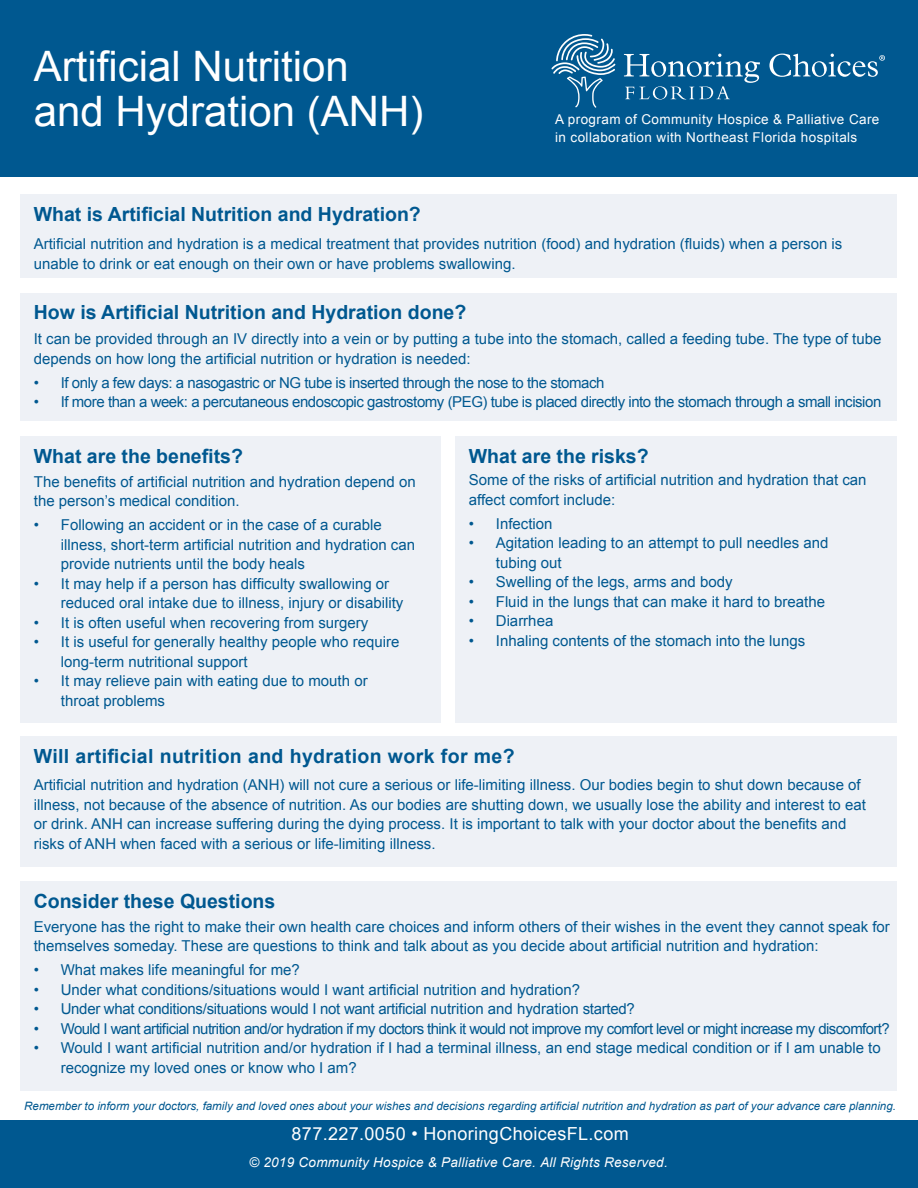
<style>
.page{position:relative;width:918px;height:1188px;background:#fff}
.page>*{position:absolute;margin:0;border:0;box-sizing:border-box;transform-origin:0 0}
.t1{font:42px/45px "Arial";color:#fff}
.t2{font:700 19.5px "Arial";color:#005890}
.t3{font:700 19.5px "Arial";letter-spacing:.02em;color:#005890}
.t4{font:18px "Arial";letter-spacing:.02em;color:#fff}
.t5{font:15px/19.5px "Arial";color:#005890}
.t6{font:15px "Arial";letter-spacing:-.03em;color:#005890}
.t7{font:15px "Arial";letter-spacing:-.04em;color:#005890}
.t8{font:15px "Arial";letter-spacing:-.02em;color:#005890}
.t9{font:13.5px/18px "Arial";letter-spacing:.03em;color:#fff}
.t10{font:italic 13.5px "Arial";letter-spacing:.02em;color:#fff}
.t11{font:italic 11.55px "Arial";color:#005890}
.s1{font-style:inherit}
</style>
<div class="page">
<div style="left:20px;top:195px;width:877px;height:83px;background:#eef1f6"></div>
<div style="left:20px;top:293px;width:877px;height:128px;background:#eef1f6"></div>
<div style="left:20px;top:882px;width:877px;height:209px;background:#eef1f6"></div>
<div style="left:20px;top:736px;width:877px;height:131px;background:#eef1f6"></div>
<div style="left:0;top:0;width:918px;height:176px;background:#005890"></div>
<svg style="left:624px;top:54px;width:136px;height:46px"></svg>
<svg style="left:552px;top:34px;width:63px;height:74px"></svg>
<svg style="left:769px;top:54px;width:116px;height:23px"></svg>
<div style="left:20px;top:436px;width:420px;height:286px;background:#eef1f6"></div>
<div style="left:455px;top:436px;width:442px;height:286px;background:#eef1f6"></div>
<div style="left:0;top:1120px;width:918px;height:68px;background:#005890"></div>
<p class="t1" style="left:34px;top:44px;width:391px">Artificial Nutrition and Hydration (ANH)</p>
<p class="t9" style="left:555px;top:110px;width:326px">A program of Community Hospice &amp; Palliative Care in collaboration with Northeast Florida hospitals</p>
<p class="t2" style="left:34px;top:201px;width:389px">What is Artificial Nutrition and Hydration?</p>
<p class="t5" style="left:34px;top:234px;width:810px">Artificial nutrition and hydration is a medical treatment that provides nutrition (food) and hydration (fluids) when a person is unable to drink or eat enough on their own or have problems swallowing.</p>
<p class="t2" style="left:34px;top:299px;width:434px">How is Artificial Nutrition and Hydration done?</p>
<p class="t5" style="left:34px;top:329px;width:849px">It can be provided through an IV directly into a vein or by putting a tube into the stomach, called a feeding tube. The type of tube depends on how long the artificial nutrition or hydration is needed:</p>
<p class="t6" style="left:34px;top:373px;width:572px">• If only a few days: a nasogastric or NG tube is inserted through the nose to the stomach</p>
<p class="t6" style="left:34px;top:392px;width:849px">• If more than a week: a percutaneous endoscopic gastrostomy (PEG) tube is placed directly into the stomach through a small incision</p>
<p class="t2" style="left:34px;top:443px;width:211px">What are the benefits?</p>
<p class="t5" style="left:34px;top:472px;width:383px">The benefits of artificial nutrition and hydration depend on the person’s medical condition.</p>
<p class="t5" style="left:61px;top:515px;width:356px;text-indent:-27px">• Following an accident or in the case of a curable illness, short-term artificial nutrition and hydration can provide nutrients until the body heals</p>
<p class="t5" style="left:61px;top:574px;width:344px;text-indent:-27px">• It may help if a person has difficulty swallowing or reduced oral intake due to illness, injury or disability</p>
<p class="t5" style="left:34px;top:613px;width:336px">• It is often useful when recovering from surgery</p>
<p class="t5" style="left:61px;top:632px;width:340px;text-indent:-27px">• It is useful for generally healthy people who require long-term nutritional support</p>
<p class="t5" style="left:61px;top:671px;width:308px;text-indent:-27px">• It may relieve pain with eating due to mouth or throat problems</p>
<p class="t2" style="left:469px;top:443px;width:181px">What are the risks?</p>
<p class="t5" style="left:469px;top:470px;width:399px">Some of the risks of artificial nutrition and hydration that can affect comfort include:</p>
<p class="t5" style="left:469px;top:514px;width:85px">• Infection</p>
<p class="t5" style="left:496px;top:533px;width:334px;text-indent:-27px">• Agitation leading to an attempt to pull needles and tubing out</p>
<p class="t5" style="left:469px;top:572px;width:265px">• Swelling of the legs, arms and body</p>
<p class="t5" style="left:469px;top:592px;width:358px">• Fluid in the lungs that can make it hard to breathe</p>
<p class="t5" style="left:469px;top:611px;width:86px">• Diarrhea</p>
<p class="t5" style="left:469px;top:631px;width:338px">• Inhaling contents of the stomach into the lungs</p>
<p class="t3" style="left:34px;top:744px;width:482px">Will artificial nutrition and hydration work for me?</p>
<p class="t5" style="left:34px;top:776px;width:834px">Artificial nutrition and hydration (ANH) will not cure a serious or life-limiting illness. Our bodies begin to shut down because of illness, not because of the absence of nutrition. As our bodies are shutting down, we usually lose the ability and interest to eat or drink. ANH can increase suffering during the dying process. It is important to talk with your doctor about the benefits and risks of ANH when faced with a serious or life-limiting illness.</p>
<p class="t2" style="left:34px;top:888px;width:243px">Consider these Questions</p>
<p class="t5" style="left:34px;top:917px;width:858px">Everyone has the right to make their own health care choices and inform others of their wishes in the event they cannot speak for themselves someday. These are questions to think and talk about as you decide about artificial nutrition and hydration:</p>
<p class="t5" style="left:34px;top:960px;width:268px">• What makes life meaningful for me?</p>
<p class="t5" style="left:34px;top:980px;width:548px">• Under what conditions/situations would I want artificial nutrition and hydration?</p>
<p class="t8" style="left:34px;top:999px;width:603px">• Under what conditions/situations would I not want artificial nutrition and hydration started?</p>
<p class="t7" style="left:34px;top:1018px;width:858px">• Would I want artificial nutrition and/or hydration if my doctors think it would not improve my comfort level or might increase my discomfort?</p>
<p class="t5" style="left:61px;top:1038px;width:822px;text-indent:-27px">• Would I want artificial nutrition and/or hydration if I had a terminal illness, an end stage medical condition or if I am unable to recognize my loved ones or know who I am?</p>
<p class="t11" style="left:24px;top:1099px;width:873px">Remember to inform your doctors, family and loved ones about your wishes and decisions regarding artificial nutrition and hydration as part of your advance care planning.</p>
<p class="t4" style="left:292px;top:1122px;width:339px"><span class="s1">877.227.0050</span> • HonoringChoicesFL.com</p>
<p class="t10" style="left:249px;top:1153px;width:420px">©️ 2019 Community Hospice &amp; Palliative Care. All Rights Reserved.</p>
</div>
